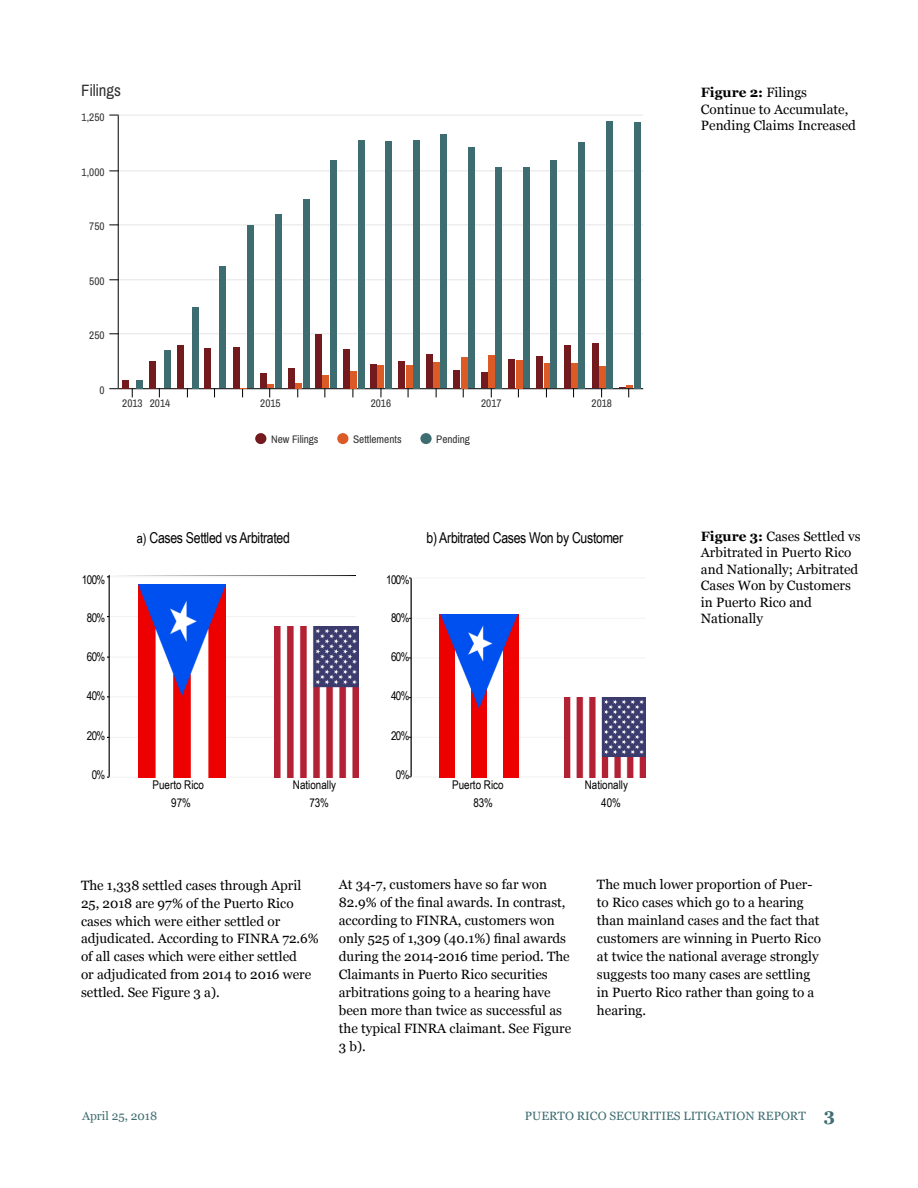
<style>
.page{position:relative;width:918px;height:1188px;background:#fff}
.page>*{position:absolute;margin:0;border:0;box-sizing:border-box;transform-origin:0 0}
.t1{font:16.5px "Archivo Narrow";color:#333}
.t2{font:15px "Arial Narrow";letter-spacing:-.02em;color:#010000}
.t3{font:13.5px/18px "Georgia";color:#000}
.t4{font:12px "Arial Narrow";color:#010000}
.t5{font:12px "Georgia";color:#3f6d71}
.t6{font:10.95px "Archivo Narrow";color:#333}
.t7{font:9.15px "Archivo Narrow";color:#333;scale:.76 1}
.t8{font:7.5px "Archivo Narrow";color:#333}
.s1{font-weight:700}
.s2{font-size:13.5px}
.s3{font-weight:700;font-size:18px}
</style>
<div class="page">
<hr style="left:109px;top:576px;width:247px;height:1px;background:#f3f3f3">
<hr style="left:109px;top:616px;width:247px;height:1px;background:#f3f3f3">
<hr style="left:109px;top:657px;width:247px;height:1px;background:#f3f3f3">
<hr style="left:109px;top:697px;width:247px;height:1px;background:#f3f3f3">
<hr style="left:109px;top:737px;width:247px;height:1px;background:#f3f3f3">
<hr style="left:109px;top:777px;width:247px;height:1px;background:#f3f3f3">
<hr style="left:109px;top:576px;width:1px;height:201px;background:#000">
<hr style="left:411px;top:578px;width:234px;height:1px;background:#f3f3f3">
<hr style="left:411px;top:618px;width:234px;height:1px;background:#f3f3f3">
<hr style="left:411px;top:658px;width:234px;height:1px;background:#f3f3f3">
<hr style="left:411px;top:697px;width:234px;height:1px;background:#f3f3f3">
<hr style="left:411px;top:737px;width:234px;height:1px;background:#f3f3f3">
<hr style="left:411px;top:777px;width:234px;height:1px;background:#f3f3f3">
<hr style="left:411px;top:578px;width:1px;height:199px;background:#000">
<img style="left:139px;top:584px;width:86px;height:194px">
<img style="left:138px;top:584px;width:1px;height:194px">
<img style="left:275px;top:627px;width:83px;height:151px">
<img style="left:439px;top:615px;width:79px;height:162px">
<img style="left:565px;top:697px;width:80px;height:80px">
<hr style="left:119px;top:115px;width:524px;height:1px;background:#e4e4e4">
<hr style="left:119px;top:170px;width:524px;height:1px;background:#e4e4e4">
<hr style="left:119px;top:224px;width:524px;height:1px;background:#e4e4e4">
<hr style="left:119px;top:279px;width:524px;height:1px;background:#e4e4e4">
<hr style="left:119px;top:333px;width:524px;height:1px;background:#e4e4e4">
<hr style="left:119px;top:388px;width:524px;height:1px;background:#000">
<hr style="left:118px;top:116px;width:1px;height:272px;background:#000">
<div style="left:122px;top:380px;width:7px;height:8px;background:#721a1d"></div>
<div style="left:150px;top:361px;width:6px;height:27px;background:#721a1d"></div>
<div style="left:178px;top:345px;width:6px;height:43px;background:#721a1d"></div>
<div style="left:205px;top:348px;width:6px;height:40px;background:#721a1d"></div>
<div style="left:233px;top:347px;width:6px;height:41px;background:#721a1d"></div>
<div style="left:260px;top:374px;width:6px;height:14px;background:#721a1d"></div>
<div style="left:288px;top:368px;width:6px;height:20px;background:#721a1d"></div>
<div style="left:315px;top:334px;width:7px;height:54px;background:#721a1d"></div>
<div style="left:343px;top:349px;width:7px;height:39px;background:#721a1d"></div>
<div style="left:370px;top:364px;width:7px;height:24px;background:#721a1d"></div>
<div style="left:398px;top:361px;width:7px;height:27px;background:#721a1d"></div>
<div style="left:426px;top:354px;width:7px;height:34px;background:#721a1d"></div>
<div style="left:453px;top:370px;width:7px;height:18px;background:#721a1d"></div>
<div style="left:481px;top:373px;width:7px;height:15px;background:#721a1d"></div>
<div style="left:509px;top:359px;width:6px;height:29px;background:#721a1d"></div>
<div style="left:537px;top:356px;width:6px;height:32px;background:#721a1d"></div>
<div style="left:564px;top:345px;width:6px;height:43px;background:#721a1d"></div>
<div style="left:592px;top:343px;width:6px;height:45px;background:#721a1d"></div>
<svg style="left:267px;top:385px;width:7px;height:12px"></svg>
<svg style="left:295px;top:383px;width:7px;height:14px"></svg>
<div style="left:323px;top:375px;width:6px;height:13px;background:#db5a26"></div>
<div style="left:351px;top:371px;width:6px;height:17px;background:#db5a26"></div>
<div style="left:378px;top:365px;width:6px;height:23px;background:#db5a26"></div>
<div style="left:406px;top:365px;width:6px;height:23px;background:#db5a26"></div>
<div style="left:433px;top:363px;width:6px;height:25px;background:#db5a26"></div>
<div style="left:461px;top:357px;width:6px;height:31px;background:#db5a26"></div>
<div style="left:488px;top:355px;width:7px;height:33px;background:#db5a26"></div>
<div style="left:516px;top:360px;width:7px;height:28px;background:#db5a26"></div>
<div style="left:544px;top:364px;width:7px;height:24px;background:#db5a26"></div>
<div style="left:571px;top:364px;width:7px;height:24px;background:#db5a26"></div>
<div style="left:599px;top:366px;width:7px;height:22px;background:#db5a26"></div>
<svg style="left:619px;top:386px;width:14px;height:11px"></svg>
<div style="left:136px;top:380px;width:7px;height:8px;background:#3e6d71"></div>
<div style="left:165px;top:351px;width:6px;height:37px;background:#3e6d71"></div>
<div style="left:193px;top:307px;width:6px;height:81px;background:#3e6d71"></div>
<div style="left:220px;top:267px;width:6px;height:121px;background:#3e6d71"></div>
<div style="left:248px;top:225px;width:6px;height:163px;background:#3e6d71"></div>
<div style="left:275px;top:214px;width:6px;height:174px;background:#3e6d71"></div>
<div style="left:303px;top:200px;width:6px;height:188px;background:#3e6d71"></div>
<div style="left:330px;top:160px;width:7px;height:228px;background:#3e6d71"></div>
<div style="left:358px;top:140px;width:7px;height:248px;background:#3e6d71"></div>
<div style="left:385px;top:141px;width:7px;height:247px;background:#3e6d71"></div>
<div style="left:413px;top:140px;width:7px;height:248px;background:#3e6d71"></div>
<div style="left:440px;top:135px;width:7px;height:253px;background:#3e6d71"></div>
<div style="left:468px;top:148px;width:7px;height:240px;background:#3e6d71"></div>
<div style="left:495px;top:167px;width:7px;height:221px;background:#3e6d71"></div>
<div style="left:524px;top:168px;width:6px;height:220px;background:#3e6d71"></div>
<div style="left:551px;top:160px;width:6px;height:228px;background:#3e6d71"></div>
<div style="left:579px;top:142px;width:6px;height:246px;background:#3e6d71"></div>
<div style="left:606px;top:121px;width:6px;height:267px;background:#3e6d71"></div>
<div style="left:634px;top:122px;width:6px;height:266px;background:#3e6d71"></div>
<div style="left:255px;top:433px;width:11px;height:11px;background:#721a1d;border-radius:50%"></div>
<div style="left:337px;top:433px;width:11px;height:11px;background:#db5a26;border-radius:50%"></div>
<div style="left:420px;top:433px;width:12px;height:11px;background:#3e6d71;border-radius:50%"></div>
<p class="t1" style="left:81px;top:84px;width:41px">Filings</p>
<p class="t6" style="left:82px;top:113px;width:25px">1,250</p>
<p class="t6" style="left:82px;top:168px;width:25px">1,000</p>
<p class="t6" style="left:89px;top:222px;width:17px">750</p>
<p class="t6" style="left:89px;top:277px;width:17px">500</p>
<p class="t6" style="left:89px;top:331px;width:17px">250</p>
<p class="t6" style="left:100px;top:386px;width:7px">0</p>
<p class="t6" style="left:122px;top:400px;width:50px">2013 2014</p>
<p class="t6" style="left:260px;top:400px;width:22px">2015</p>
<p class="t6" style="left:371px;top:400px;width:22px">2016</p>
<p class="t6" style="left:481px;top:400px;width:22px">2017</p>
<p class="t6" style="left:592px;top:400px;width:22px">2018</p>
<p class="t6" style="left:271px;top:435px;width:49px">New Filings</p>
<p class="t6" style="left:353px;top:435px;width:50px">Settlements</p>
<p class="t6" style="left:436px;top:435px;width:35px">Pending</p>
<p class="t3" style="left:701px;top:84px;width:157px;line-height:16.5px"><span class="s1">Figure 2:</span> Filings<br>Continue to Accumulate,<br>Pending Claims Increased</p>
<p class="t7" style="left:91px;top:572px;width:14px">100</p>
<p class="t4" style="left:82px;top:571px;width:25px">100%</p>
<p class="t4" style="left:87px;top:609px;width:20px">80%</p>
<p class="t4" style="left:87px;top:648px;width:20px">60%</p>
<p class="t4" style="left:87px;top:687px;width:20px">40%</p>
<p class="t4" style="left:87px;top:727px;width:20px">20%</p>
<p class="t4" style="left:92px;top:766px;width:15px">0%</p>
<p class="t7" style="left:94px;top:612px;width:10px">80</p>
<p class="t7" style="left:94px;top:652px;width:10px">60</p>
<p class="t7" style="left:94px;top:693px;width:10px">40</p>
<p class="t7" style="left:94px;top:733px;width:10px">20</p>
<p class="t7" style="left:97px;top:773px;width:6px">0</p>
<p class="t2" style="left:137px;top:527px;width:154px"><span class="s2">a)</span> Cases Settled vs Arbitrated</p>
<p class="t2" style="left:427px;top:527px;width:198px">b) Arbitrated Cases Won by Customer</p>
<p class="t3" style="left:701px;top:527px;width:161px;line-height:16.5px"><span class="s1">Figure 3:</span> Cases Settled vs<br>Arbitrated in Puerto Rico and Nationally; Arbitrated<br>Cases Won by Customers in Puerto Rico and<br>Nationally</p>
<p class="t4" style="left:386px;top:571px;width:25px">100%</p>
<p class="t8" style="left:392px;top:575px;width:12px">100</p>
<p class="t4" style="left:391px;top:609px;width:20px">80%</p>
<p class="t4" style="left:391px;top:648px;width:20px">60%</p>
<p class="t4" style="left:391px;top:687px;width:20px">40%</p>
<p class="t4" style="left:391px;top:727px;width:20px">20%</p>
<p class="t4" style="left:396px;top:766px;width:15px">0%</p>
<p class="t8" style="left:395px;top:615px;width:8px">80</p>
<p class="t8" style="left:395px;top:654px;width:8px">60</p>
<p class="t8" style="left:395px;top:694px;width:8px">40</p>
<p class="t8" style="left:395px;top:734px;width:8px">20</p>
<p class="t8" style="left:399px;top:773px;width:5px">0</p>
<p class="t4" style="left:153px;top:776px;width:53px">Puerto Rico</p>
<p class="t4" style="left:293px;top:776px;width:45px">Nationally</p>
<p class="t4" style="left:452px;top:776px;width:53px">Puerto Rico</p>
<p class="t4" style="left:585px;top:776px;width:45px">Nationally</p>
<p class="t4" style="left:171px;top:794px;width:21px">97%</p>
<p class="t4" style="left:309px;top:794px;width:21px">73%</p>
<p class="t4" style="left:473px;top:794px;width:21px">83%</p>
<p class="t4" style="left:601px;top:794px;width:21px">40%</p>
<p class="t3" style="left:81px;top:875px;width:239px">The 1,338 settled cases through April 25, 2018 are 97% of the Puerto Rico cases which were either settled or adjudicated. According to FINRA 72.6% of all cases which were either settled<br>or adjudicated from 2014 to 2016 were settled. See Figure 3 a).</p>
<p class="t3" style="left:339px;top:875px;width:234px">At 34-7, customers have so far won 82.9% of the final awards. In contrast, according to FINRA, customers won only 525 of 1,309 (40.1%) final awards during the 2014-2016 time period. The Claimants in Puerto Rico securities arbitrations going to a hearing have been more than twice as successful as the typical FINRA claimant. See Figure 3 b).</p>
<p class="t3" style="left:597px;top:875px;width:225px">The much lower proportion of Puer&shy;to Rico cases which go to a hearing than mainland cases and the fact that customers are winning in Puerto Rico at twice the national average strongly suggests too many cases are settling in Puerto Rico rather than going to a hearing.</p>
<p class="t5" style="left:82px;top:1107px;width:77px">April 25, 2018</p>
<p class="t5" style="left:525px;top:1107px;width:311px">PUERTO RICO SECURITIES LITIGATION REPORT <span class="s3">3</span></p>
</div>
